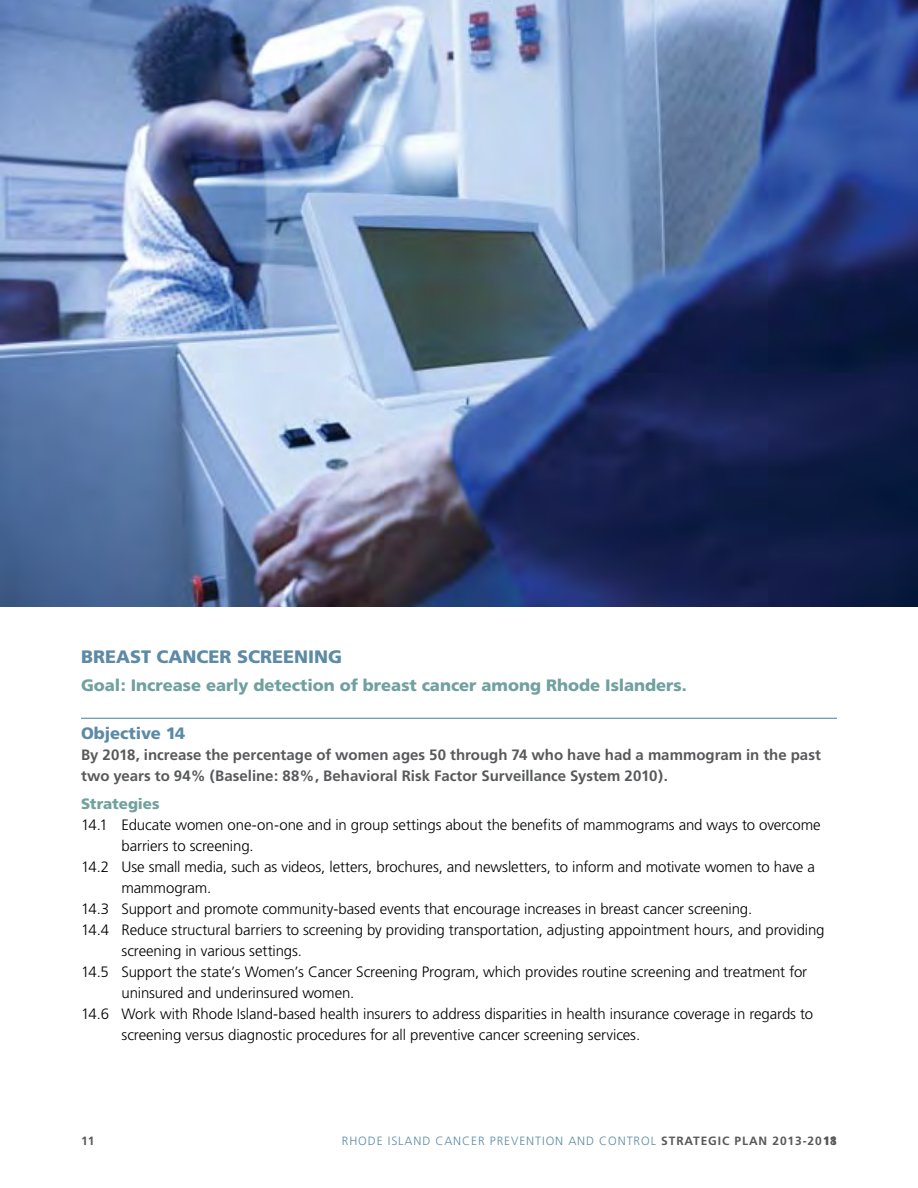
<style>
.page{position:relative;width:918px;height:1188px;background:#fff}
.page>*{position:absolute;margin:0;border:0;box-sizing:border-box;transform-origin:0 0}
.t1{font:900 18px "Frutiger";color:#5d8aa5}
.t2{font:900 16.5px "Frutiger";color:#70a19f}
.Objective{font:900 16.5px "Frutiger";letter-spacing:-.01em;color:#5d8aa5}
.t3{font:300 15px/21px "Frutiger";letter-spacing:-.01em;color:#000}
.t4{font:700 15px/21px "Frutiger";color:#58595b}
.Strategies{font:900 15px "Frutiger";letter-spacing:-.005em;color:#70a19f}
.t5{font:300 12px "Frutiger";letter-spacing:.075em;color:#5d8aa5}
.t6{font:700 12px "Frutiger";color:#58595b}
.s1{font-weight:700;color:#58595b}
</style>
<div class="page">
<hr style="left:81px;top:718px;width:756px;height:1px;background:#5d8aa5">
<img style="left:1px;top:0;width:917px;height:606px">
<p class="t1" style="left:81px;top:646px;width:263px">BREAST CANCER SCREENING</p>
<p class="t2" style="left:81px;top:675px;width:608px">Goal: Increase early detection of breast cancer among Rhode Islanders.</p>
<h3 class="Objective" style="left:81px;top:723px;width:106px">Objective 14</h3>
<p class="t4" style="left:81px;top:744px;width:741px">By 2018, increase the percentage of women ages 50 through 74 who have had a mammogram in the past two years to 94% (Baseline: 88%, Behavioral Risk Factor Surveillance System 2010).</p>
<h4 class="Strategies" style="left:81px;top:795px;width:80px">Strategies</h4>
<p class="t3" style="left:122px;top:814px;width:701px;text-indent:-40px">14.1 Educate women one-on-one and in group settings about the benefits of mammograms and ways to overcome barriers to screening.</p>
<p class="t3" style="left:122px;top:856px;width:695px;text-indent:-40px">14.2 Use small media, such as videos, letters, brochures, and newsletters, to inform and motivate women to have a mammogram.</p>
<p class="t3" style="left:81px;top:898px;width:673px">14.3 Support and promote community-based events that encourage increases in breast cancer screening.</p>
<p class="t3" style="left:122px;top:919px;width:705px;text-indent:-40px">14.4 Reduce structural barriers to screening by providing transportation, adjusting appointment hours, and providing screening in various settings.</p>
<p class="t3" style="left:122px;top:961px;width:687px;text-indent:-40px">14.5 Support the state’s Women’s Cancer Screening Program, which provides routine screening and treatment for uninsured and underinsured women.</p>
<p class="t3" style="left:122px;top:1003px;width:693px;text-indent:-40px">14.6 Work with Rhode Island-based health insurers to address disparities in health insurance coverage in regards to screening versus diagnostic procedures for all preventive cancer screening services.</p>
<p class="t6" style="left:81px;top:1134px;width:15px">11</p>
<p class="t5" style="left:342px;top:1135px;width:497px">RHODE ISLAND CANCER PREVENTION AND CONTROL <span class="s1">STRATEGIC PLAN 2013-20 811</span></p>
</div>
